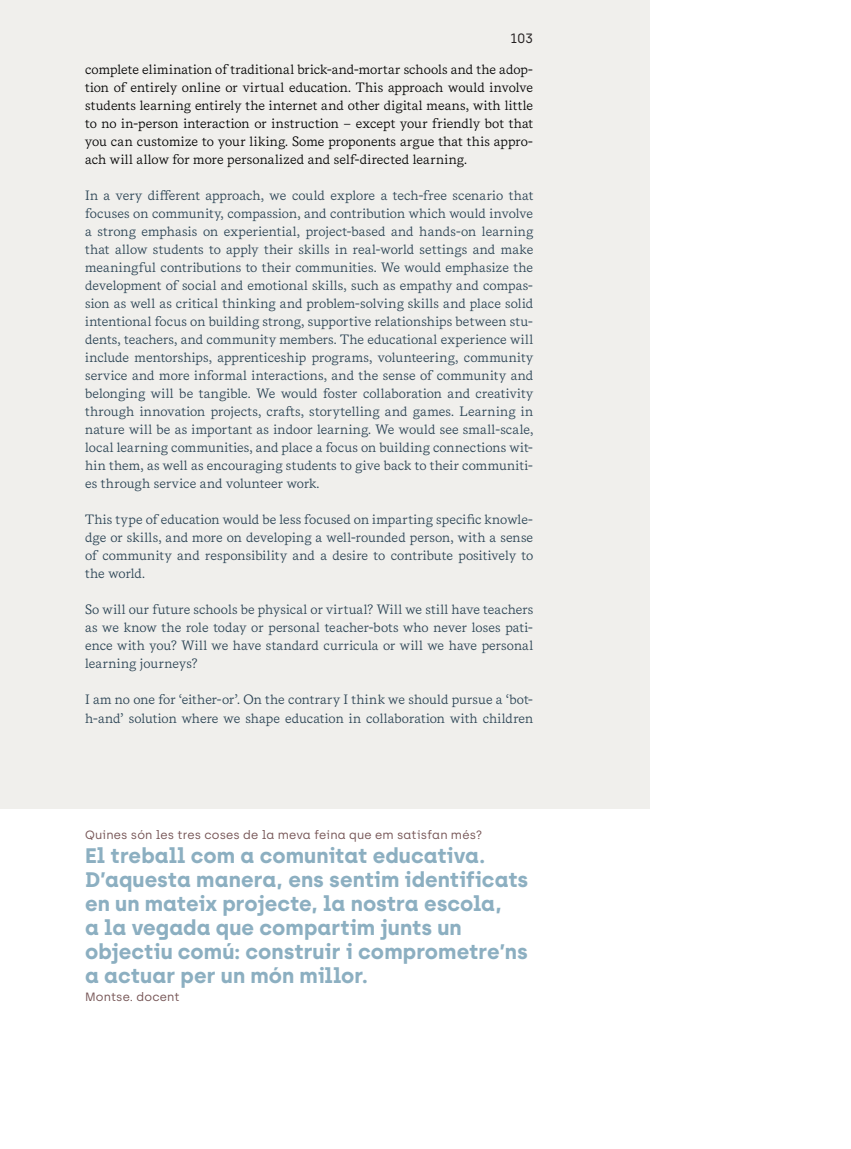
<style>
.page{position:relative;width:851px;height:1149px;background:#fff}
.page>*{position:absolute;margin:0;border:0;box-sizing:border-box;transform-origin:0 0}
.t1{font:700 21px/24px "Archia";color:#8cafc1}
.t2{font:13.5px/18px "Messina Serif";letter-spacing:.005em;color:#2a4354;text-align:justify}
.t3{font:13.5px/18px "Messina Serif";letter-spacing:.01em;color:#000;text-align:justify}
.t4{font:13.5px "Archia";color:#231f20}
.t5{font:12px "Archia";letter-spacing:.01em;color:#765556}
</style>
<div class="page">
<div style="left:0;top:0;width:649px;height:808px;background:#f0efec"></div>
<p class="t4" style="left:510px;top:30px;width:25px">103</p>
<p class="t3" style="left:85px;top:60px;width:449px">complete elimination of traditional brick-and-mortar schools and the adop&shy;tion of entirely online or virtual education. This approach would involve students learning entirely the internet and other digital means, with little to no in-person interaction or instruction – except your friendly bot that you can customize to your liking. Some proponents argue that this appro&shy;ach will allow for more personalized and self-directed learning.</p>
<p class="t2" style="left:85px;top:186px;width:449px">In a very different approach, we could explore a tech-free scenario that focuses on community, compassion, and contribution which would involve a strong emphasis on experiential, project-based and hands-on learning that allow students to apply their skills in real-world settings and make meaningful contributions to their communities. We would emphasize the development of social and emotional skills, such as empathy and compas&shy;sion as well as critical thinking and problem-solving skills and place solid intentional focus on building strong, supportive relationships between stu&shy;dents, teachers, and community members. The educational experience will include mentorships, apprenticeship programs, volunteering, community service and more informal interactions, and the sense of community and belonging will be tangible. We would foster collaboration and creativity through innovation projects, crafts, storytelling and games. Learning in nature will be as important as indoor learning. We would see small-scale, local learning communities, and place a focus on building connections wit&shy;hin them, as well as encouraging students to give back to their communiti&shy;es through service and volunteer work.</p>
<p class="t2" style="left:85px;top:510px;width:449px">This type of education would be less focused on imparting specific knowle&shy;dge or skills, and more on developing a well-rounded person, with a sense of community and responsibility and a desire to contribute positively to the world.</p>
<p class="t2" style="left:85px;top:600px;width:449px">So will our future schools be physical or virtual? Will we still have teachers as we know the role today or personal teacher-bots who never loses pati&shy;ence with you? Will we have standard curricula or will we have personal learning journeys?</p>
<p class="t2" style="left:85px;top:690px;width:449px">I am no one for ‘either-or’. On the contrary I think we should pursue a ‘bot&shy;h-and’ solution where we shape education in collaboration with children</p>
<p class="t5" style="left:85px;top:827px;width:398px">Quines són les tres coses de la meva feina que em satisfan més?</p>
<h1 class="t1" style="left:85px;top:842px;width:444px">El treball com a comunitat educativa.<br>D’aquesta manera, ens sentim identificats en un mateix projecte, la nostra escola,<br>a la vegada que compartim junts un objectiu comú: construir i comprometre’ns a actuar per un món millor.</h1>
<p class="t5" style="left:85px;top:989px;width:96px">Montse. docent</p>
</div>
